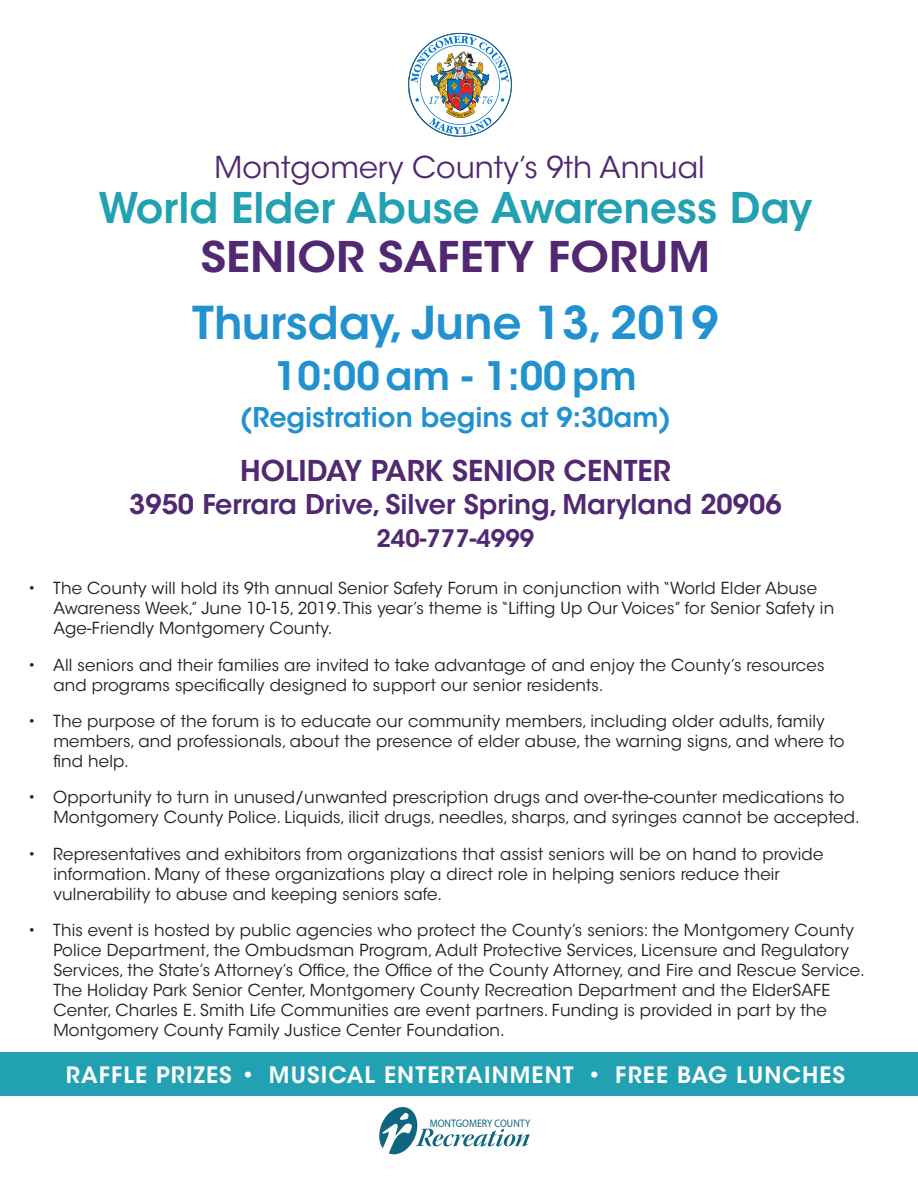
<style>
.page{position:relative;width:918px;height:1188px;background:#fff}
.page>*{position:absolute;margin:0;border:0;box-sizing:border-box;transform-origin:0 0}
.t1{font:600 45px "ITC Avant Garde Std";color:#2191d0}
.t2{font:600 42px "ITC Avant Garde Std";color:#21a1b1}
.t3{font:600 42px "ITC Avant Garde Std";color:#512871;scale:1.08 1}
.t4{font:600 39px "ITC Avant Garde Std";color:#2191d0}
.t5{font:30px "ITC Avant Garde Std";color:#512871}
.t6{font:600 28.5px "ITC Avant Garde Std";color:#512871}
.t7{font:600 27px "ITC Avant Garde Std";color:#512871}
.t8{font:600 27px "ITC Avant Garde Std";color:#2191d0}
.t9{font:600 24px "ITC Avant Garde Std";color:#512871}
.t10{font:600 22.5px "ITC Avant Garde Std";letter-spacing:.05em;color:#fff}
.t11{font:16.5px/20px "ITC Avant Garde Std";letter-spacing:.01em;color:#231f20}
.t12{font:10.95px "Myriad Pro";letter-spacing:.005em;color:#0f6681;scale:.9 1}
</style>
<div class="page">
<svg style="left:379px;top:1107px;width:151px;height:48px"></svg>
<div style="left:0;top:1052px;width:918px;height:44px;background:#21a1b1"></div>
<img style="left:408px;top:33px;width:104px;height:104px">
<p class="t5" style="left:215px;top:149px;width:492px">Montgomery County’s 9th Annual</p>
<p class="t2" style="left:98px;top:181px;width:715px">World Elder Abuse Awareness Day</p>
<p class="t3" style="left:201px;top:230px;width:473px">SENIOR SAFETY FORUM</p>
<p class="t1" style="left:192px;top:294px;width:528px">Thursday, June 13, 2019</p>
<p class="t4" style="left:274px;top:351px;width:364px">10:00am - 1:00pm</p>
<p class="t8" style="left:240px;top:400px;width:432px">(Registration begins at 9:30am)</p>
<p class="t6" style="left:240px;top:453px;width:432px">HOLIDAY PARK SENIOR CENTER</p>
<p class="t7" style="left:129px;top:487px;width:654px">3950 Ferrara Drive, Silver Spring, Maryland 20906</p>
<p class="t9" style="left:377px;top:523px;width:159px">240-777-4999</p>
<p class="t11" style="left:53px;top:579px;width:782px;text-indent:-26px">• The County will hold its 9th annual Senior Safety Forum in conjunction with “World Elder Abuse<br>Awareness Week,” June 10-15, 2019. This year’s theme is “Lifting Up Our Voices” for Senior Safety in<br>Age-Friendly Montgomery County.</p>
<p class="t11" style="left:53px;top:655px;width:773px;text-indent:-26px">• All seniors and their families are invited to take advantage of and enjoy the County’s resources and programs specifically designed to support our senior residents.</p>
<p class="t11" style="left:53px;top:711px;width:793px;text-indent:-26px">• The purpose of the forum is to educate our community members, including older adults, family members, and professionals, about the presence of elder abuse, the warning signs, and where to find help.</p>
<p class="t11" style="left:53px;top:788px;width:808px;text-indent:-26px">• Opportunity to turn in unused/unwanted prescription drugs and over-the-counter medications to<br>Montgomery County Police. Liquids, ilicit drugs, needles, sharps, and syringes cannot be accepted.</p>
<p class="t11" style="left:53px;top:844px;width:772px;text-indent:-26px">• Representatives and exhibitors from organizations that assist seniors will be on hand to provide information. Many of these organizations play a direct role in helping seniors reduce their vulnerability to abuse and keeping seniors safe.</p>
<p class="t11" style="left:53px;top:920px;width:813px;text-indent:-26px">• This event is hosted by public agencies who protect the County’s seniors: the Montgomery County Police Department, the Ombudsman Program, Adult Protective Services, Licensure and Regulatory Services, the State’s Attorney’s Office, the Office of the County Attorney, and Fire and Rescue Service.<br>The Holiday Park Senior Center, Montgomery County Recreation Department and the ElderSAFE Center, Charles E. Smith Life Communities are event partners. Funding is provided in part by the Montgomery County Family Justice Center Foundation.</p>
<p class="t10" style="left:66px;top:1061px;width:781px">RAFFLE PRIZES • MUSICAL ENTERTAINMENT • FREE BAG LUNCHES</p>
<p class="t12" style="left:430px;top:1117px;width:114px">MONTGOMERY COUNTY</p>
</div>
